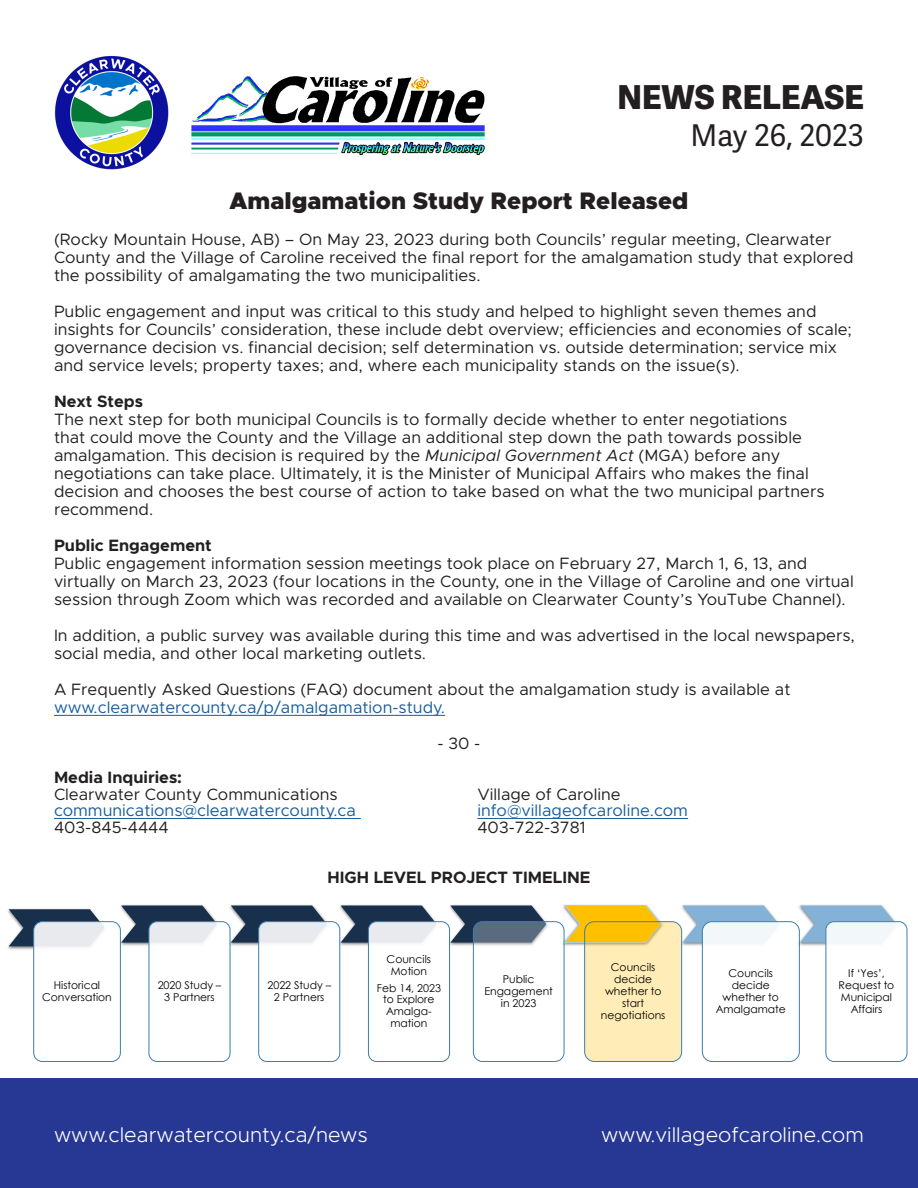
<style>
.page{position:relative;width:918px;height:1188px;background:#fff}
.page>*{position:absolute;margin:0;border:0;box-sizing:border-box;transform-origin:0 0}
.t1{font:800 33px "Adelle Sans";color:#231f20}
.t2{font:30px "Adelle Sans";color:#231f20}
.t3{font:900 24px "Metropolis";color:#231f20}
.t4{font:300 21px "Metropolis";color:#fff}
.t5{font:16.5px/18px "Metropolis";color:#231f20}
.t6{font:16.5px "Metropolis";color:#175d9e}
.t7{font:700 16.5px "Metropolis";color:#231f20}
.t8{font:10.8px/11.9px "Century Gothic";color:#000;text-align:center}
.s1{font-style:italic}
</style>
<div class="page">
<div style="left:0;top:1079px;width:918px;height:109px;background:#273894"></div>
<img style="left:54px;top:56px;width:115px;height:114px">
<img style="left:191px;top:76px;width:294px;height:79px">
<hr style="left:54px;top:715px;width:391px;height:1px;background:#175d9e">
<hr style="left:54px;top:818px;width:307px;height:1px;background:#175d9e">
<hr style="left:477px;top:818px;width:211px;height:1px;background:#175d9e">
<img style="left:8px;top:908px;width:80px;height:42px">
<svg style="left:9px;top:909px;width:91px;height:37px;background:#44576d"></svg>
<div style="left:34px;top:922px;width:86px;height:139px;background:#fff;border-radius:9px"></div>
<div style="left:33px;top:921px;width:88px;height:141px;border:1px solid #3b7eb0;border-radius:9px"></div>
<img style="left:117px;top:904px;width:87px;height:44px">
<svg style="left:121px;top:906px;width:95px;height:37px;background:#43566c"></svg>
<div style="left:149px;top:922px;width:81px;height:139px;background:#fff;border-radius:8px"></div>
<div style="left:149px;top:921px;width:81px;height:141px;border:1px solid #3b7eb0;border-radius:8px"></div>
<img style="left:227px;top:904px;width:87px;height:44px">
<svg style="left:231px;top:906px;width:95px;height:37px;background:#42546b"></svg>
<div style="left:259px;top:922px;width:81px;height:139px;background:#fff;border-radius:8px"></div>
<div style="left:258px;top:921px;width:82px;height:141px;border:1px solid #3b7eb0;border-radius:8px"></div>
<img style="left:337px;top:904px;width:86px;height:44px">
<svg style="left:341px;top:906px;width:94px;height:37px;background:#40536a"></svg>
<div style="left:368px;top:922px;width:82px;height:139px;background:#fff;border-radius:8px"></div>
<div style="left:368px;top:921px;width:82px;height:141px;border:1px solid #3b7eb0;border-radius:8px"></div>
<img style="left:446px;top:904px;width:87px;height:44px">
<svg style="left:450px;top:906px;width:95px;height:37px"></svg>
<div style="left:473px;top:922px;width:91px;height:139px;background:#fff;border-radius:9px"></div>
<div style="left:473px;top:921px;width:91px;height:141px;border:1px solid #3b7eb0;border-radius:9px"></div>
<img style="left:560px;top:922px;width:24px;height:26px">
<svg style="left:563px;top:904px;width:97px;height:39px"></svg>
<div style="left:585px;top:922px;width:97px;height:139px;background:#ffc000;border-radius:10px;opacity:.29"></div>
<div style="left:584px;top:921px;width:98px;height:141px;border:1px solid #3b7eb0;border-radius:10px"></div>
<img style="left:678px;top:904px;width:87px;height:44px">
<svg style="left:682px;top:906px;width:95px;height:37px"></svg>
<div style="left:702px;top:922px;width:97px;height:139px;background:#fff;border-radius:10px"></div>
<div style="left:702px;top:921px;width:98px;height:141px;border:1px solid #3b7eb0;border-radius:10px"></div>
<img style="left:796px;top:904px;width:87px;height:44px">
<svg style="left:800px;top:906px;width:95px;height:37px;background:#97bdda"></svg>
<div style="left:826px;top:922px;width:81px;height:139px;background:#fff;border-radius:8px"></div>
<div style="left:826px;top:921px;width:81px;height:141px;border:1px solid #3b7eb0;border-radius:8px"></div>
<p class="t1" style="left:618px;top:77px;width:248px">NEWS RELEASE</p>
<p class="t2" style="left:690px;top:118px;width:175px">May 26, 2023</p>
<p class="t3" style="left:230px;top:185px;width:460px">Amalgamation Study Report Released</p>
<p class="t5" style="left:54px;top:230px;width:801px">(Rocky Mountain House, AB) – On May 23, 2023 during both Councils’ regular meeting, Clearwater<br>County and the Village of Caroline received the final report for the amalgamation study that explored the possibility of amalgamating the two municipalities.</p>
<p class="t5" style="left:54px;top:302px;width:799px">Public engagement and input was critical to this study and helped to highlight seven themes and insights for Councils’ consideration, these include debt overview; efficiencies and economies of scale; governance decision vs. financial decision; self determination vs. outside determination; service mix and service levels; property taxes; and, where each municipality stands on the issue(s).</p>
<p class="t7" style="left:54px;top:391px;width:91px">Next Steps</p>
<p class="t5" style="left:54px;top:410px;width:772px">The next step for both municipal Councils is to formally decide whether to enter negotiations<br>that could move the County and the Village an additional step down the path towards possible amalgamation. This decision is required by the <span class="s1">Municipal Government Act</span> (MGA) before any negotiations can take place. Ultimately, it is the Minister of Municipal Affairs who makes the final decision and chooses the best course of action to take based on what the two municipal partners recommend.</p>
<p class="t7" style="left:54px;top:535px;width:159px">Public Engagement</p>
<p class="t5" style="left:54px;top:554px;width:801px">Public engagement information session meetings took place on February 27, March 1, 6, 13, and virtually on March 23, 2023 (four locations in the County, one in the Village of Caroline and one virtual session through Zoom which was recorded and available on Clearwater County’s YouTube Channel).</p>
<p class="t5" style="left:54px;top:626px;width:803px">In addition, a public survey was available during this time and was advertised in the local newspapers, social media, and other local marketing outlets.</p>
<p class="t5" style="left:54px;top:680px;width:738px">A Frequently Asked Questions (FAQ) document about the amalgamation study is available at</p>
<p class="t6" style="left:54px;top:697px;width:393px">www.clearwatercounty.ca/p/amalgamation-study.</p>
<p class="t5" style="left:438px;top:734px;width:44px">- 30 -</p>
<p class="t7" style="left:54px;top:767px;width:130px">Media Inquiries:</p>
<p class="t5" style="left:54px;top:785px;width:285px">Clearwater County Communications</p>
<p class="t6" style="left:54px;top:800px;width:303px">communications@clearwatercounty.ca</p>
<p class="t5" style="left:54px;top:818px;width:116px">403-845-4444</p>
<p class="t5" style="left:477px;top:785px;width:145px">Village of Caroline</p>
<p class="t6" style="left:477px;top:800px;width:212px">info@villageofcaroline.com</p>
<p class="t5" style="left:477px;top:818px;width:110px">403-722-3781</p>
<p class="t7" style="left:328px;top:867px;width:264px">HIGH LEVEL PROJECT TIMELINE</p>
<p class="t8" style="left:42px;top:979px;width:71px">Historical<br>Conversation</p>
<p class="t8" style="left:158px;top:979px;width:65px">2020 Study –<br>3 Partners</p>
<p class="t8" style="left:267px;top:979px;width:65px">2022 Study –<br>2 Partners</p>
<p class="t8" style="left:387px;top:953px;width:46px">Councils<br>Motion</p>
<p class="t8" style="left:377px;top:982px;width:66px">Feb 14, 2023 to Explore<br>Amalga&shy;mation</p>
<p class="t8" style="left:484px;top:973px;width:70px">Public<br>Engagement in 2023</p>
<p class="t8" style="left:601px;top:961px;width:66px">Councils decide whether to start negotiations</p>
<p class="t8" style="left:716px;top:967px;width:72px">Councils decide whether to<br>Amalgamate</p>
<p class="t8" style="left:839px;top:967px;width:57px">If ‘Yes’,<br>Request to<br>Municipal<br>Affairs</p>
<p class="t4" style="left:54px;top:1121px;width:315px">www.clearwatercounty.ca/news</p>
<p class="t4" style="left:601px;top:1121px;width:264px">www.villageofcaroline.com</p>
</div>
